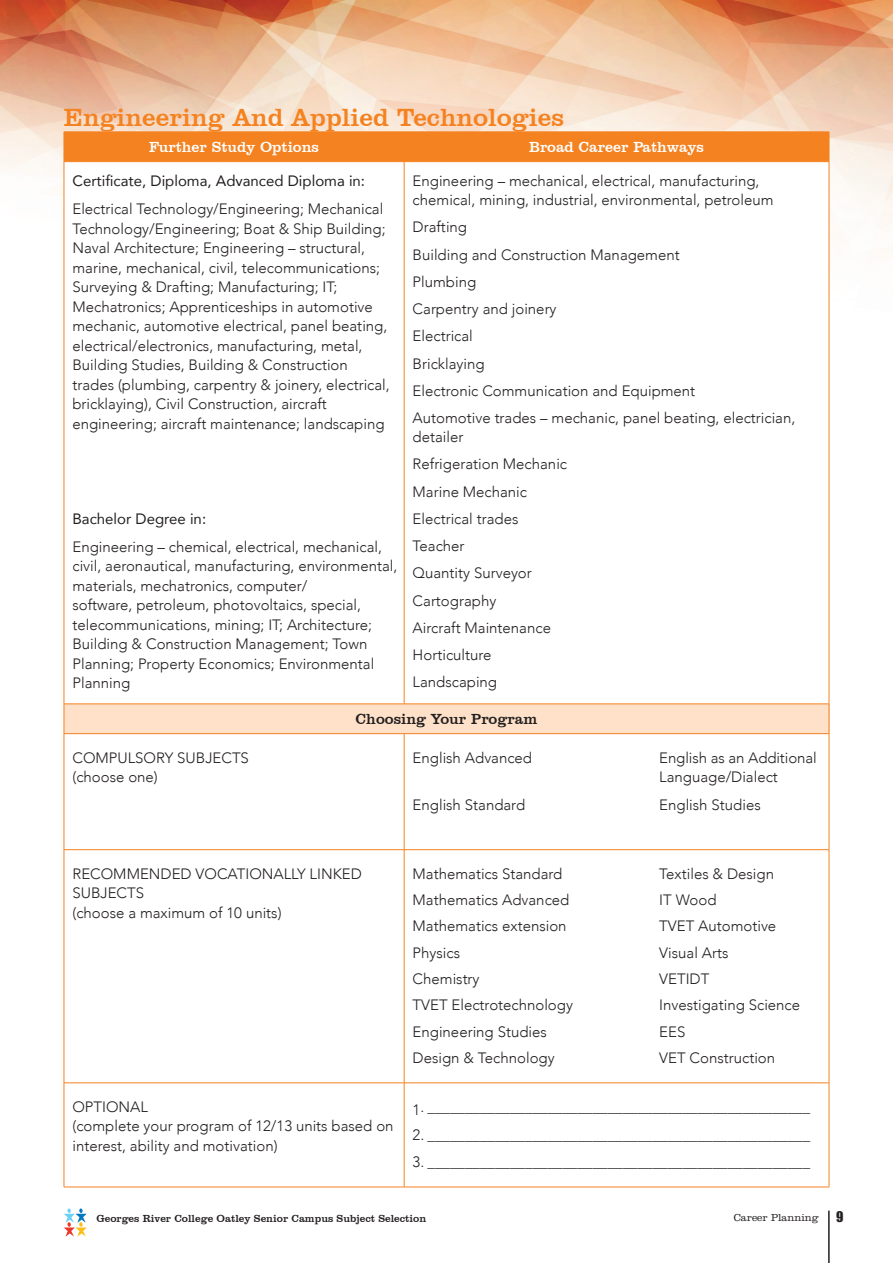
<style>
.page{position:relative;width:893px;height:1263px;background:#fff}
.page>*{position:absolute;margin:0;border:0;box-sizing:border-box;transform-origin:0 0}
.t1{font:25.5px "Clarendon BT";color:#f58220}
.t2{font:300 15px/19.5px "Avenir";color:#231f20}
.t3{font:15px "Avenir";color:#231f20}
.t4{font:15px "Clarendon BT";color:#fff}
.t5{font:15px "Clarendon BT";color:#231f20}
.t6{font:13.5px "Impact";color:#231f20}
.t7{font:10.5px "Clarendon BT";color:#231f20}
.t8{font:300 10.5px "Clarendon";color:#231f20}
</style>
<div class="page">
<img style="left:0;top:0;width:893px;height:833px">
<svg style="left:64px;top:1208px;width:23px;height:28px"></svg>
<hr style="left:828px;top:1210px;width:2px;height:53px;background:#231f20">
<svg style="left:65px;top:162px;width:764px;height:542px"></svg>
<div style="left:64px;top:704px;width:765px;height:30px;background:#fee1c8"></div>
<div style="left:64px;top:132px;width:766px;height:30px;background:#f58220"></div>
<hr style="left:64px;top:162px;width:1px;height:542px;background:#f58220">
<hr style="left:64px;top:161px;width:340px;height:1px;background:#f58220">
<hr style="left:404px;top:162px;width:1px;height:542px;background:#f58220">
<hr style="left:404px;top:161px;width:425px;height:1px;background:#f58220">
<hr style="left:829px;top:162px;width:1px;height:542px;background:#f58220">
<svg style="left:64px;top:705px;width:1px;height:28px"></svg>
<hr style="left:64px;top:704px;width:340px;height:1px;background:#f58220">
<hr style="left:404px;top:704px;width:425px;height:1px;background:#f58220">
<svg style="left:829px;top:704px;width:1px;height:29px"></svg>
<hr style="left:64px;top:734px;width:1px;height:115px;background:#f58220">
<hr style="left:64px;top:733px;width:340px;height:1px;background:#f58220">
<hr style="left:404px;top:733px;width:425px;height:1px;background:#f58220">
<hr style="left:404px;top:734px;width:1px;height:115px;background:#f58220">
<hr style="left:829px;top:734px;width:1px;height:115px;background:#f58220">
<hr style="left:64px;top:850px;width:1px;height:233px;background:#f58220">
<hr style="left:64px;top:849px;width:340px;height:1px;background:#f58220">
<hr style="left:404px;top:849px;width:425px;height:1px;background:#f58220">
<hr style="left:404px;top:850px;width:1px;height:233px;background:#f58220">
<hr style="left:829px;top:850px;width:1px;height:233px;background:#f58220">
<hr style="left:64px;top:1083px;width:1px;height:104px;background:#f58220">
<hr style="left:64px;top:1082px;width:340px;height:1px;background:#f58220">
<hr style="left:64px;top:1187px;width:340px;height:1px;background:#f58220">
<hr style="left:404px;top:1083px;width:1px;height:104px;background:#f58220">
<hr style="left:404px;top:1082px;width:425px;height:1px;background:#f58220">
<hr style="left:829px;top:1083px;width:1px;height:104px;background:#f58220">
<hr style="left:404px;top:1187px;width:425px;height:1px;background:#f58220">
<h1 class="t1" style="left:64px;top:101px;width:502px">Engineering And Applied Technologies</h1>
<p class="t4" style="left:149px;top:138px;width:171px">Further Study Options</p>
<p class="t4" style="left:529px;top:138px;width:176px">Broad Career Pathways</p>
<p class="t3" style="left:72px;top:169px;width:294px">Certificate, Diploma, Advanced Diploma in:</p>
<p class="t2" style="left:72px;top:199px;width:319px">Electrical Technology/Engineering; Mechanical Technology/Engineering; Boat &amp; Ship Building; Naval Architecture; Engineering – structural, marine, mechanical, civil, telecommunications; Surveying &amp; Drafting; Manufacturing; IT; Mechatronics; Apprenticeships in automotive mechanic, automotive electrical, panel beating, electrical/electronics, manufacturing, metal, Building Studies, Building &amp; Construction trades (plumbing, carpentry &amp; joinery, electrical, bricklaying), Civil Construction, aircraft engineering; aircraft maintenance; landscaping</p>
<p class="t2" style="left:413px;top:172px;width:362px;line-height:18.8px">Engineering – mechanical, electrical, manufacturing, chemical, mining, industrial, environmental, petroleum</p>
<p class="t2" style="left:413px;top:214px;width:384px;line-height:27.3px">Drafting<br>Building and Construction Management<br>Plumbing<br>Carpentry and joinery<br>Electrical<br>Bricklaying<br>Electronic Communication and Equipment<br>Automotive trades – mechanic, panel beating, electrician,</p>
<p class="t2" style="left:413px;top:423px;width:156px;line-height:27.3px">detailer<br>Refrigeration Mechanic<br>Marine Mechanic<br>Electrical trades<br>Teacher<br>Quantity Surveyor<br>Cartography<br>Aircraft Maintenance<br>Horticulture<br>Landscaping</p>
<p class="t5" style="left:356px;top:710px;width:183px">Choosing Your Program</p>
<p class="t3" style="left:72px;top:506px;width:135px">Bachelor Degree in:</p>
<p class="t2" style="left:72px;top:537px;width:326px">Engineering – chemical, electrical, mechanical, civil, aeronautical, manufacturing, environmental, materials, mechatronics, computer/<br>software, petroleum, photovoltaics, special, telecommunications, mining; IT; Architecture; Building &amp; Construction Management; Town Planning; Property Economics; Environmental Planning</p>
<p class="t2" style="left:72px;top:748px;width:178px">COMPULSORY SUBJECTS (choose one)</p>
<p class="t2" style="left:413px;top:748px;width:121px">English Advanced</p>
<p class="t2" style="left:659px;top:748px;width:159px">English as an Additional<br>Language/Dialect</p>
<p class="t2" style="left:413px;top:795px;width:114px">English Standard</p>
<p class="t2" style="left:659px;top:795px;width:103px">English Studies</p>
<p class="t2" style="left:72px;top:864px;width:291px">RECOMMENDED VOCATIONALLY LINKED<br>SUBJECTS<br>(choose a maximum of 10 units)</p>
<p class="t2" style="left:413px;top:864px;width:151px">Mathematics Standard</p>
<p class="t2" style="left:659px;top:864px;width:116px">Textiles &amp; Design</p>
<p class="t2" style="left:413px;top:890px;width:158px">Mathematics Advanced</p>
<p class="t2" style="left:659px;top:890px;width:59px">IT Wood</p>
<p class="t2" style="left:413px;top:916px;width:155px">Mathematics extension</p>
<p class="t2" style="left:659px;top:916px;width:119px">TVET Automotive</p>
<p class="t2" style="left:413px;top:943px;width:49px">Physics</p>
<p class="t2" style="left:659px;top:943px;width:71px">Visual Arts</p>
<p class="t2" style="left:413px;top:969px;width:68px">Chemistry</p>
<p class="t2" style="left:659px;top:969px;width:52px">VETIDT</p>
<p class="t2" style="left:413px;top:995px;width:162px">TVET Electrotechnology</p>
<p class="t2" style="left:659px;top:995px;width:142px">Investigating Science</p>
<p class="t2" style="left:413px;top:1022px;width:136px">Engineering Studies</p>
<p class="t2" style="left:659px;top:1022px;width:28px">EES</p>
<p class="t2" style="left:413px;top:1048px;width:144px">Design &amp; Technology</p>
<p class="t2" style="left:659px;top:1048px;width:117px">VET Construction</p>
<p class="t2" style="left:72px;top:1097px;width:323px">OPTIONAL<br>(complete your program of 12/13 units based on interest, ability and motivation)</p>
<p class="t2" style="left:413px;top:1097px;width:399px">1. ___________________________________________________</p>
<p class="t2" style="left:413px;top:1124px;width:399px">2. ___________________________________________________</p>
<p class="t2" style="left:413px;top:1152px;width:399px">3. ___________________________________________________</p>
<p class="t7" style="left:97px;top:1212px;width:331px">Georges River College Oatley Senior Campus Subject Selection</p>
<p class="t8" style="left:734px;top:1212px;width:86px">Career Planning</p>
<p class="t6" style="left:836px;top:1206px;width:9px">9</p>
</div>
